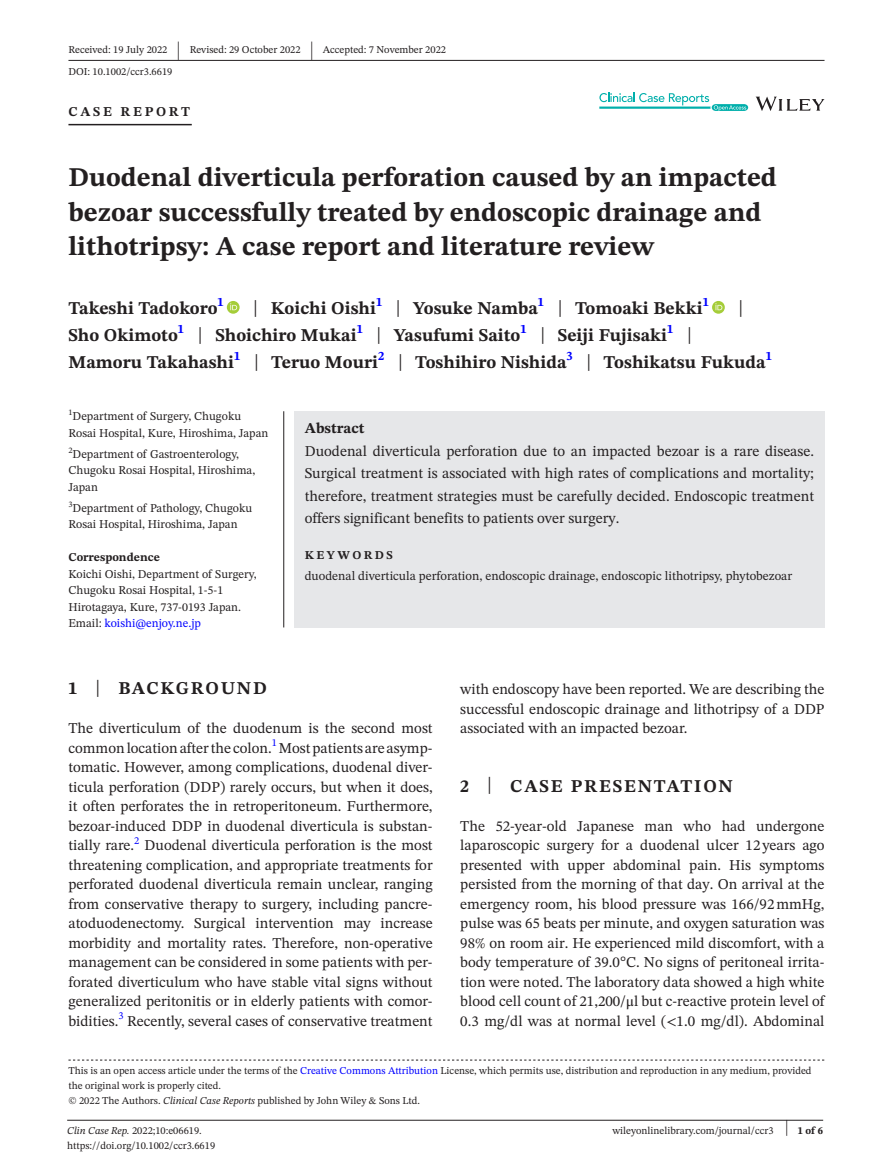
<style>
.page{position:relative;width:893px;height:1174px;background:#fff}
.page>*{position:absolute;margin:0;border:0;box-sizing:border-box;transform-origin:0 0}
.t1{font:700 27px/34.5px "STIX Two Text";color:#231f20}
.t2{font:25.65px "STIX Two Text";color:#231f20;scale:.49 1}
.t3{font:23.4px "STIX Two Text";color:#231f20;scale:.77 1}
.t4{font:700 18px/27px "STIX Two Text";color:#231f20}
.t5{font:700 18px "STIX Two Text";letter-spacing:.1em;color:#231f20}
.t6{font:15px/19.5px "STIX Two Text";color:#231f20;text-align:justify}
.t7{font:700 15px "STIX Two Text";color:#231f20}
.t8{font:700 13.5px "STIX Two Text";letter-spacing:.2em;color:#231f20}
.t9{font:12.75px "STIX Two Text";color:#231f20}
.t10{font:12px/16.5px "STIX Two Text";color:#231f20}
.t11{font:700 12px "STIX Two Text";color:#231f20}
.t12{font:700 12px "STIX Two Text";letter-spacing:.2em;color:#231f20}
.t13{font:10.5px/15px "STIX Two Text";color:#231f20}
.t14{font:700 10.5px "STIX Two Text";color:#231f20}
.t15{font:10.5px "STIX Two Text";color:#00f}
.s1{font-weight:400;font-size:23.4px}
.s2{color:#00f}
.s3{font-weight:400;font-size:23.7px}
.s4{font-family:"STIX"}
.s5{font-style:italic}
.s6{font-weight:400;font-size:22.2px}
</style>
<div class="page">
<hr style="left:67px;top:1119px;width:756px;height:1px;background:#231f20">
<svg style="left:756px;top:97px;width:68px;height:14px"></svg>
<svg style="left:599px;top:93px;width:149px;height:18px"></svg>
<hr style="left:68px;top:60px;width:756px;height:1px;background:#231f20">
<hr style="left:68px;top:124px;width:124px;height:1px;background:#231f20">
<svg style="left:227px;top:301px;width:13px;height:13px"></svg>
<svg style="left:230px;top:303px;width:7px;height:7px"></svg>
<svg style="left:712px;top:301px;width:13px;height:13px"></svg>
<svg style="left:715px;top:303px;width:7px;height:7px"></svg>
<svg style="left:68px;top:1059px;width:756px;height:1px"></svg>
<hr style="left:283px;top:411px;width:1px;height:216px;background:#231f20">
<div style="left:294px;top:411px;width:530px;height:180px;background:#e6e7e9"></div>
<div style="left:294px;top:590px;width:530px;height:37px;background:#e6e7e9"></div>
<p class="t13" style="left:68px;top:42px;width:101px">Received: 19 July 2022</p>
<h2 class="t2" style="left:177px;top:32px;width:8px">|</h2>
<p class="t13" style="left:190px;top:42px;width:112px">Revised: 29 October 2022</p>
<h2 class="t2" style="left:310px;top:32px;width:8px">|</h2>
<p class="t13" style="left:323px;top:42px;width:125px">Accepted: 7 November 2022</p>
<p class="t13" style="left:68px;top:64px;width:105px">DOI: 10.1002/ccr3.6619</p>
<p class="t8" style="left:68px;top:101px;width:123px">CASE REPORT</p>
<h1 class="t1" style="left:68px;top:161px;width:710px">Duodenal diverticula perforation caused by an impacted bezoar successfully treated by endoscopic drainage and lithotripsy: A case report and literature review</h1>
<p class="t4" style="left:68px;top:295px;width:157px">Takeshi Tadokoro<sup>1</sup></p>
<p class="t4" style="left:253px;top:295px;width:457px"><span class="s1">|</span> Koichi Oishi<sup>1</sup> <span class="s1">|</span> Yosuke Namba<sup>1</sup> <span class="s1">|</span> Tomoaki Bekki<sup>1</sup></p>
<h3 class="t3" style="left:738px;top:291px;width:8px">|</h3>
<p class="t4" style="left:68px;top:322px;width:705px">Sho Okimoto<sup>1</sup> <span class="s1">|</span> Shoichiro Mukai<sup>1</sup> <span class="s1">|</span> Yasufumi Saito<sup>1</sup> <span class="s1">|</span> Seiji Fujisaki<sup>1</sup> <span class="s1">|<br></span>Mamoru Takahashi<sup>1</sup> <span class="s1">|</span> Teruo Mouri<sup>2</sup> <span class="s1">|</span> Toshihiro Nishida<sup>3</sup> <span class="s1">|</span> Toshikatsu Fukuda<sup>1</sup></p>
<p class="t10" style="left:68px;top:408px;width:201px"><sup>1</sup>Department of Surgery, Chugoku<br>Rosai Hospital, Kure, Hiroshima, Japan</p>
<p class="t10" style="left:68px;top:445px;width:188px"><sup>2</sup>Department of Gastroenterology,<br>Chugoku Rosai Hospital, Hiroshima,<br>Japan</p>
<p class="t10" style="left:68px;top:499px;width:185px"><sup>3</sup>Department of Pathology, Chugoku<br>Rosai Hospital, Hiroshima, Japan</p>
<p class="t11" style="left:68px;top:549px;width:93px">Correspondence</p>
<p class="t10" style="left:68px;top:565px;width:190px">Koichi Oishi, Department of Surgery, Chugoku Rosai Hospital, 1-5-1<br>Hirotagaya, Kure, 737-0193 Japan.<br>Email: <span class="s2">koishi@enjoy.ne.jp</span></p>
<p class="t7" style="left:305px;top:417px;width:61px">Abstract</p>
<p class="t6" style="left:305px;top:439px;width:511px;line-height:22.5px">Duodenal diverticula perforation due to an impacted bezoar is a rare disease.<br>Surgical treatment is associated with high rates of complications and mortality; therefore, treatment strategies must be carefully decided. Endoscopic treatment offers significant benefits to patients over surgery.</p>
<p class="t12" style="left:305px;top:546px;width:90px">KEYWORDS</p>
<p class="t9" style="left:305px;top:567px;width:489px">duodenal diverticula perforation, endoscopic drainage, endoscopic lithotripsy, phytobezoar</p>
<p class="t5" style="left:68px;top:675px;width:200px">1 <span class="s3">|</span> BACKGROUND</p>
<p class="t6" style="left:68px;top:718px;width:366px">The diverticulum of the duodenum is the second most common location after the colon.</p>
<p class="t15" style="left:272px;top:735px;width:7px">1</p>
<p class="t6" style="left:68px;top:738px;width:366px;text-indent:210px">Most patients are asymp&shy;tomatic. However, among complications, duodenal diver&shy;ticula perforation (DDP) rarely occurs, but when it does, it often perforates the in retroperitoneum. Furthermore, bezoar-induced DDP in duodenal diverticula is substan&shy;tially rare.</p>
<p class="t15" style="left:134px;top:832px;width:7px">2</p>
<p class="t6" style="left:68px;top:835px;width:366px;text-indent:76px">Duodenal diverticula perforation is the most threatening complication, and appropriate treatments for perforated duodenal diverticula remain unclear, ranging from conservative therapy to surgery, including pancre&shy;atoduodenectomy. Surgical intervention may increase morbidity and mortality rates. Therefore, non-operative management can be considered in some patients with per&shy;forated diverticulum who have stable vital signs without generalized peritonitis or in elderly patients with comor&shy;bidities.</p>
<p class="t15" style="left:118px;top:1008px;width:7px">3</p>
<p class="t6" style="left:127px;top:1011px;width:307px">Recently, several cases of conservative treatment</p>
<p class="t6" style="left:460px;top:679px;width:366px">with endoscopy have been reported. We are describing the successful endoscopic drainage and lithotripsy of a DDP associated with an impacted bezoar.</p>
<p class="t5" style="left:460px;top:773px;width:274px">2 <span class="s3">|</span> CASE PRESENTATION</p>
<p class="t6" style="left:460px;top:816px;width:366px">The 52-year-old Japanese man who had undergone laparoscopic surgery for a duodenal ulcer 12 years ago presented with upper abdominal pain. His symptoms persisted from the morning of that day. On arrival at the emergency room, his blood pressure was 166/92mmHg, pulse was 65 beats per minute, and oxygen saturation was 98% on room air. He experienced mild discomfort, with a body temperature of 39.0°C. No signs of peritoneal irrita&shy;tion were noted. The laboratory data showed a high white blood cell count of 21,200/<span class="s4">μ</span>l but c-reactive protein level of 0.3 mg/dl was at normal level (<span class="s4">&lt;</span>1.0 mg/dl). Abdominal</p>
<p class="t13" style="left:68px;top:1063px;width:745px">This is an open access article under the terms of the <span class="s2">Creative Commons Attribution</span> License, which permits use, distribution and reproduction in any medium, provided the original work is properly cited.<br>© 2022 The Authors. <span class="s5">Clinical Case Reports</span> published by John Wiley &amp; Sons Ltd.</p>
<p class="t13" style="left:67px;top:1123px;width:136px"><span class="s5">Clin Case Rep.</span> 2022;10:e06619.</p>
<p class="t14" style="left:785px;top:1123px;width:39px"><span class="s6">|</span> 1 of 6</p>
<p class="t13" style="left:67px;top:1138px;width:150px">https://doi.org/10.1002/ccr3.6619</p>
<p class="t13" style="left:612px;top:1123px;width:163px">wileyonlinelibrary.com/journal/ccr3</p>
</div>
